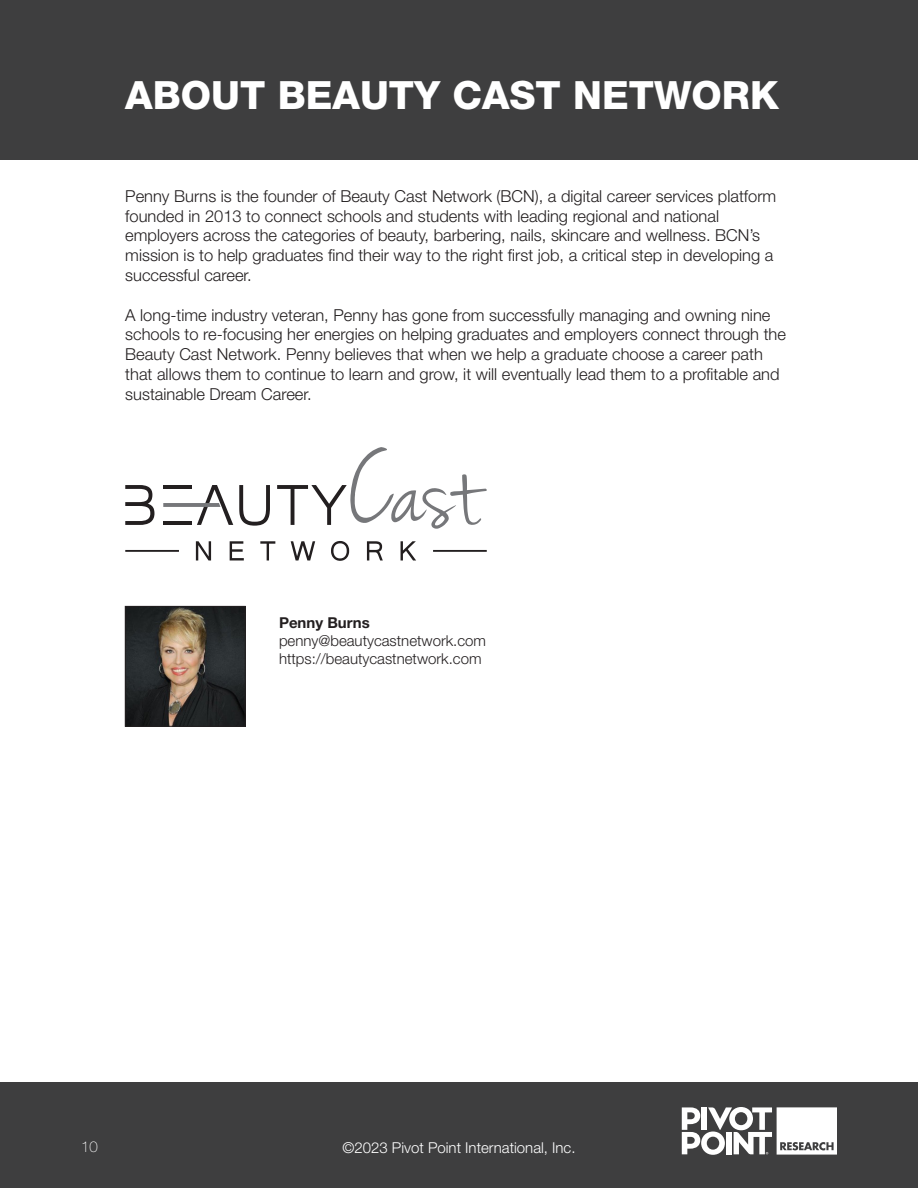
<style>
.page{position:relative;width:918px;height:1188px;background:#fff}
.page>*{position:absolute;margin:0;border:0;box-sizing:border-box;transform-origin:0 0}
.t1{font:800 39px "Helvetica Neue LT Std";color:#fff}
.t2{font:300 16.5px/19.8px "Helvetica Neue LT Std";color:#231f20}
.t3{font:300 15px "Helvetica Neue LT Std";color:#231f20}
.t4{font:300 15px "Helvetica Neue LT Std";color:#fff}
.t5{font:700 15px "Helvetica Neue LT Std";color:#231f20}
.t6{font:100 15px "Helvetica Neue LT Std";color:#fff}
</style>
<div class="page">
<div style="left:0;top:1082px;width:918px;height:106px;background:#3e3e3f"></div>
<svg style="left:682px;top:1107px;width:155px;height:48px"></svg>
<div style="left:0;top:0;width:918px;height:160px;background:#3e3e3f"></div>
<img style="left:127px;top:608px;width:116px;height:116px">
<div style="left:125px;top:606px;width:120px;height:120px;border:1px solid #231f20"></div>
<svg style="left:196px;top:541px;width:220px;height:20px"></svg>
<svg style="left:125px;top:485px;width:29px;height:40px"></svg>
<svg style="left:239px;top:485px;width:31px;height:41px"></svg>
<svg style="left:277px;top:447px;width:210px;height:82px"></svg>
<svg style="left:163px;top:485px;width:70px;height:40px"></svg>
<hr style="left:125px;top:550px;width:54px;height:2px;background:#231f20">
<hr style="left:433px;top:550px;width:54px;height:2px;background:#231f20">
<p class="t1" style="left:125px;top:72px;width:655px">ABOUT BEAUTY CAST NETWORK</p>
<p class="t2" style="left:125px;top:186px;width:653px">Penny Burns is the founder of Beauty Cast Network (BCN), a digital career services platform founded in 2013 to connect schools and students with leading regional and national employers across the categories of beauty, barbering, nails, skincare and wellness. BCN’s mission is to help graduates find their way to the right first job, a critical step in developing a successful career.</p>
<p class="t2" style="left:125px;top:305px;width:662px">A long-time industry veteran, Penny has gone from successfully managing and owning nine schools to re-focusing her energies on helping graduates and employers connect through the Beauty Cast Network. Penny believes that when we help a graduate choose a career path that allows them to continue to learn and grow, it will eventually lead them to a profitable and sustainable Dream Career.</p>
<p class="t5" style="left:279px;top:614px;width:92px">Penny Burns</p>
<p class="t3" style="left:279px;top:632px;width:209px">penny@beautycastnetwork.com</p>
<p class="t3" style="left:279px;top:650px;width:204px">https://beautycastnetwork.com</p>
<p class="t6" style="left:81px;top:1139px;width:18px">10</p>
<p class="t4" style="left:342px;top:1138px;width:235px">©2023 Pivot Point International, Inc.</p>
</div>
